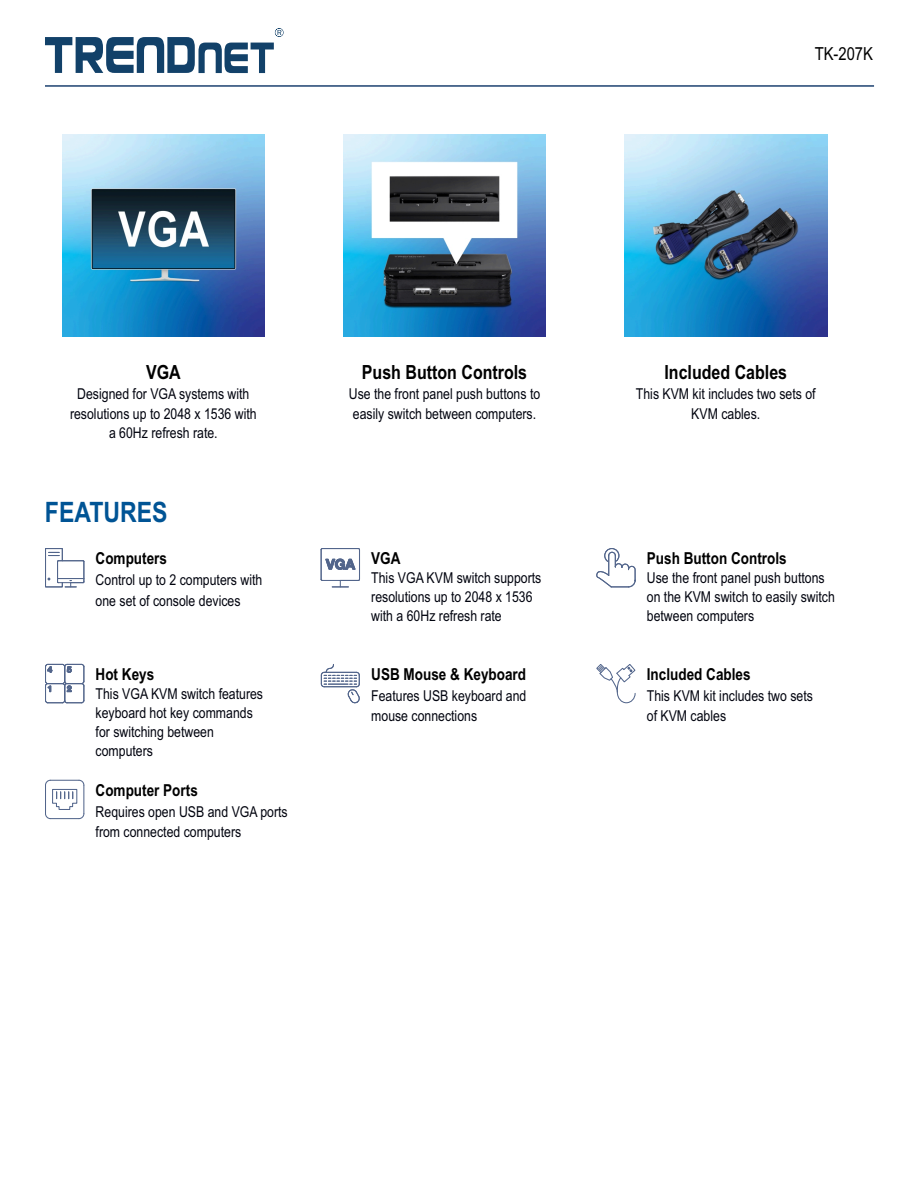
<style>
.page{position:relative;width:918px;height:1188px;background:#fff}
.page>*{position:absolute;margin:0;border:0;box-sizing:border-box;transform-origin:0 0}
.t1{font:700 28.2px "Arial Narrow";color:#005495}
.t2{font:700 19.5px "Arial Narrow";color:#000}
.t3{font:18px "Arial Narrow";color:#000}
.t4{font:700 16.5px "Arial Narrow";color:#000}
.t5{font:15px/18.9px "Arial Narrow";color:#00030e}
</style>
<div class="page">
<img style="left:62px;top:134px;width:203px;height:203px">
<img style="left:343px;top:134px;width:203px;height:203px">
<img style="left:625px;top:134px;width:202px;height:203px">
<svg style="left:45px;top:28px;width:239px;height:45px"></svg>
<hr style="left:45px;top:85px;width:829px;height:2px;background:#32537d">
<svg style="left:45px;top:548px;width:40px;height:40px"></svg>
<svg style="left:320px;top:548px;width:40px;height:40px"></svg>
<svg style="left:596px;top:548px;width:40px;height:40px"></svg>
<svg style="left:45px;top:663px;width:40px;height:41px"></svg>
<svg style="left:320px;top:664px;width:40px;height:40px"></svg>
<svg style="left:596px;top:664px;width:40px;height:40px"></svg>
<svg style="left:45px;top:779px;width:40px;height:41px"></svg>
<p class="t3" style="left:815px;top:47px;width:60px">TK-207K</p>
<h2 class="t2" style="left:146px;top:364px;width:36px">VGA</h2>
<p class="t5" style="left:70px;top:386px;width:188px;line-height:19.4px;text-align:center">Designed for VGA systems with resolutions up to 2048 x 1536 with a 60Hz refresh rate.</p>
<h1 class="t1" style="left:45px;top:501px;width:124px">FEATURES</h1>
<p class="t4" style="left:96px;top:552px;width:73px">Computers</p>
<p class="t5" style="left:96px;top:571px;width:168px;line-height:20.7px">Control up to 2 computers with one set of console devices</p>
<p class="t4" style="left:96px;top:668px;width:60px">Hot Keys</p>
<p class="t5" style="left:96px;top:686px;width:169px">This VGA KVM switch features keyboard hot key commands for switching between computers</p>
<p class="t4" style="left:96px;top:784px;width:104px">Computer Ports</p>
<p class="t5" style="left:96px;top:802px;width:194px;line-height:20.7px">Requires open USB and VGA ports from connected computers</p>
<h2 class="t2" style="left:362px;top:364px;width:167px">Push Button Controls</h2>
<p class="t5" style="left:349px;top:386px;width:193px;line-height:19.5px">Use the front panel push buttons to easily switch between computers.</p>
<p class="t4" style="left:371px;top:552px;width:31px">VGA</p>
<p class="t5" style="left:371px;top:570px;width:172px">This VGA KVM switch supports resolutions up to 2048 x 1536 with a 60Hz refresh rate</p>
<p class="t4" style="left:371px;top:668px;width:156px">USB Mouse &amp; Keyboard</p>
<p class="t5" style="left:371px;top:687px;width:157px;line-height:20.7px">Features USB keyboard and mouse connections</p>
<h2 class="t2" style="left:665px;top:364px;width:124px">Included Cables</h2>
<p class="t5" style="left:636px;top:386px;width:181px;line-height:19.5px;text-align:center">This KVM kit includes two sets of<br>KVM cables.</p>
<p class="t4" style="left:647px;top:552px;width:141px">Push Button Controls</p>
<p class="t5" style="left:647px;top:570px;width:189px">Use the front panel push buttons on the KVM switch to easily switch between computers</p>
<p class="t4" style="left:647px;top:668px;width:105px">Included Cables</p>
<p class="t5" style="left:647px;top:687px;width:168px;line-height:20.7px">This KVM kit includes two sets of KVM cables</p>
</div>
